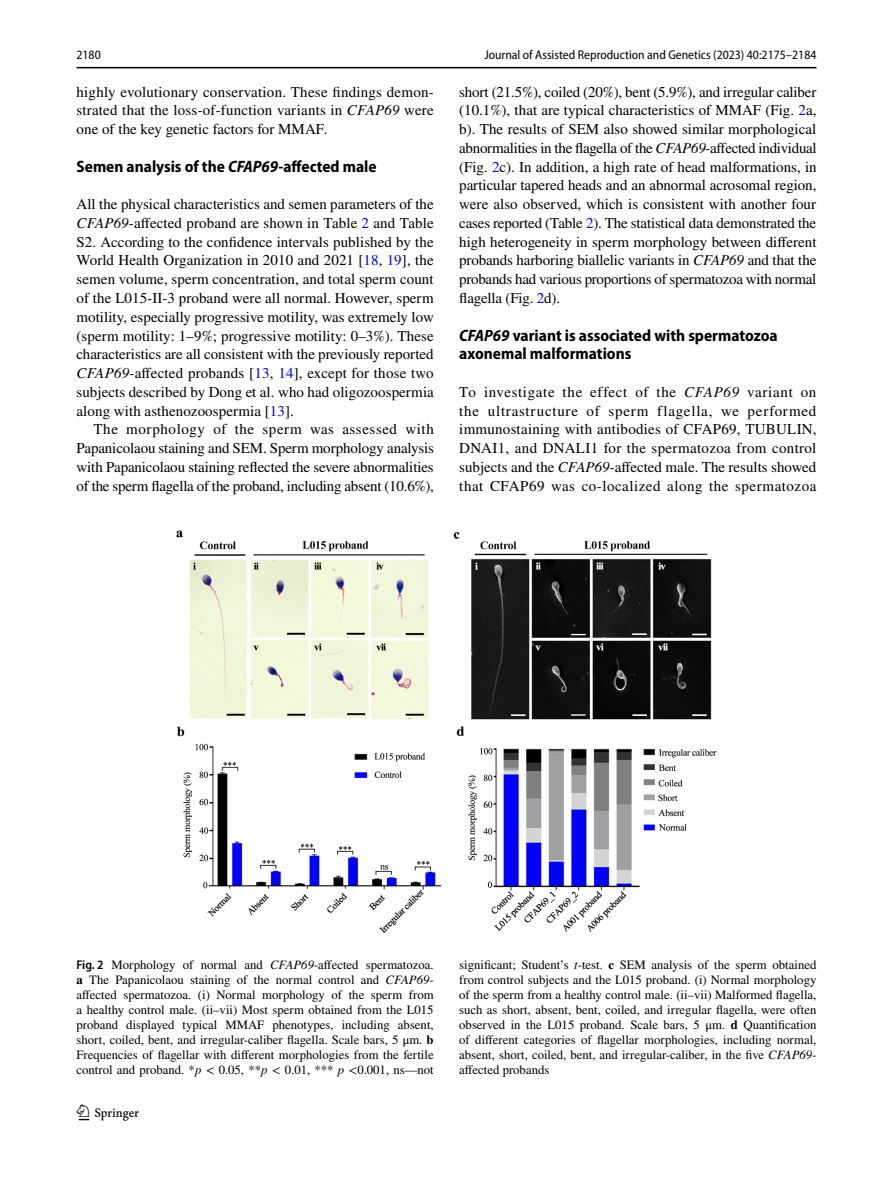
<style>
.page{position:relative;width:893px;height:1187px;background:#fff}
.page>*{position:absolute;margin:0;border:0;box-sizing:border-box;transform-origin:0 0}
.t1{font:22.5px "Springnew Regular 2";color:#000}
.t2{font:700 semi-condensed 16.5px/18.8px "Myriad Pro";color:#000}
.t3{font:15px/18.8px "STIX";letter-spacing:.005em;color:#000;text-align:justify}
.t4{font:12.75px/15px "STIX";color:#000;text-align:justify}
.t5{font:semi-condensed 12.75px "Myriad Pro";color:#000}
.s1{font-style:italic}
.s2{color:#00f}
.s3{font-family:"Myriad Pro";font-weight:600;font-stretch:semi-condensed}
.s4{font-weight:700}
</style>
<div class="page">
<hr style="left:77px;top:67px;width:739px;height:1px;background:#000">
<img style="left:176px;top:530px;width:540px;height:403px">
<p class="t5" style="left:77px;top:48px;width:26px">2180</p>
<p class="t5" style="left:484px;top:48px;width:334px">Journal of Assisted Reproduction and Genetics (2023) 40:2175–2184</p>
<p class="t3" style="left:77px;top:83px;width:359px">highly evolutionary conservation. These findings demon&shy;strated that the loss-of-function variants in <span class="s1">CFAP69</span> were one of the key genetic factors for MMAF.</p>
<p class="t2" style="left:77px;top:157px;width:302px">Semen analysis of the <span class="s1">CFAP69</span>‑affected male</p>
<p class="t3" style="left:77px;top:196px;width:359px">All the physical characteristics and semen parameters of the <span class="s1">CFAP69</span>-affected proband are shown in Table <span class="s2">2</span> and Table S2. According to the confidence intervals published by the World Health Organization in 2010 and 2021 [<span class="s2">18</span>, <span class="s2">19</span>], the semen volume, sperm concentration, and total sperm count of the L015-II-3 proband were all normal. However, sperm motility, especially progressive motility, was extremely low (sperm motility: 1–9%; progressive motility: 0–3%). These characteristics are all consistent with the previously reported <span class="s1">CFAP69</span>-affected probands [<span class="s2">13</span>, <span class="s2">14</span>], except for those two subjects described by Dong et al. who had oligozoospermia along with asthenozoospermia [<span class="s2">13</span>].</p>
<p class="t3" style="left:77px;top:421px;width:359px;text-indent:17px">The morphology of the sperm was assessed with Papanicolaou staining and SEM. Sperm morphology analysis with Papanicolaou staining reflected the severe abnormalities of the sperm flagella of the proband, including absent (10.6%),</p>
<p class="t3" style="left:459px;top:83px;width:359px">short (21.5%), coiled (20%), bent (5.9%), and irregular caliber (10.1%), that are typical characteristics of MMAF (Fig. <span class="s2">2</span>a, b). The results of SEM also showed similar morphological abnormalities in the flagella of the <span class="s1">CFAP69</span>-affected individual (Fig. <span class="s2">2</span>c). In addition, a high rate of head malformations, in particular tapered heads and an abnormal acrosomal region, were also observed, which is consistent with another four cases reported (Table <span class="s2">2</span>). The statistical data demonstrated the high heterogeneity in sperm morphology between different probands harboring biallelic variants in <span class="s1">CFAP69</span> and that the probands had various proportions of spermatozoa with normal flagella (Fig. <span class="s2">2</span>d).</p>
<p class="t2" style="left:459px;top:326px;width:320px"><span class="s1">CFAP69</span> variant is associated with spermatozoa axonemal malformations</p>
<p class="t3" style="left:459px;top:383px;width:359px">To investigate the effect of the <span class="s1">CFAP69</span> variant on the ultrastructure of sperm flagella, we performed immunostaining with antibodies of CFAP69, TUBULIN, DNAI1, and DNALI1 for the spermatozoa from control subjects and the <span class="s1">CFAP69</span>-affected male. The results showed that CFAP69 was co-localized along the spermatozoa</p>
<p class="t4" style="left:77px;top:957px;width:359px"><span class="s3">Fig. 2</span> Morphology of normal and <span class="s1">CFAP69</span>-affected spermatozoa. <span class="s4">a</span> The Papanicolaou staining of the normal control and <span class="s1">CFAP69</span>- affected spermatozoa. (i) Normal morphology of the sperm from a healthy control male. (ii–vii) Most sperm obtained from the L015 proband displayed typical MMAF phenotypes, including absent, short, coiled, bent, and irregular-caliber flagella. Scale bars, 5 μm. <span class="s4">b </span>Frequencies of flagellar with different morphologies from the fertile control and proband. *<span class="s1">p</span> &lt; 0.05, **<span class="s1">p</span> &lt; 0.01, *** <span class="s1">p</span> &lt;0.001, ns—not</p>
<p class="t4" style="left:459px;top:957px;width:359px">significant; Student’s <span class="s1">t</span>-test. <span class="s4">c</span> SEM analysis of the sperm obtained from control subjects and the L015 proband. (i) Normal morphology of the sperm from a healthy control male. (ii–vii) Malformed flagella, such as short, absent, bent, coiled, and irregular flagella, were often observed in the L015 proband. Scale bars, 5 μm. <span class="s4">d</span> Quantification of different categories of flagellar morphologies, including normal, absent, short, coiled, bent, and irregular-caliber, in the five <span class="s1">CFAP69</span>- affected probands</p>
<h1 class="t1" style="left:79px;top:1104px;width:62px">1 3</h1>
</div>
